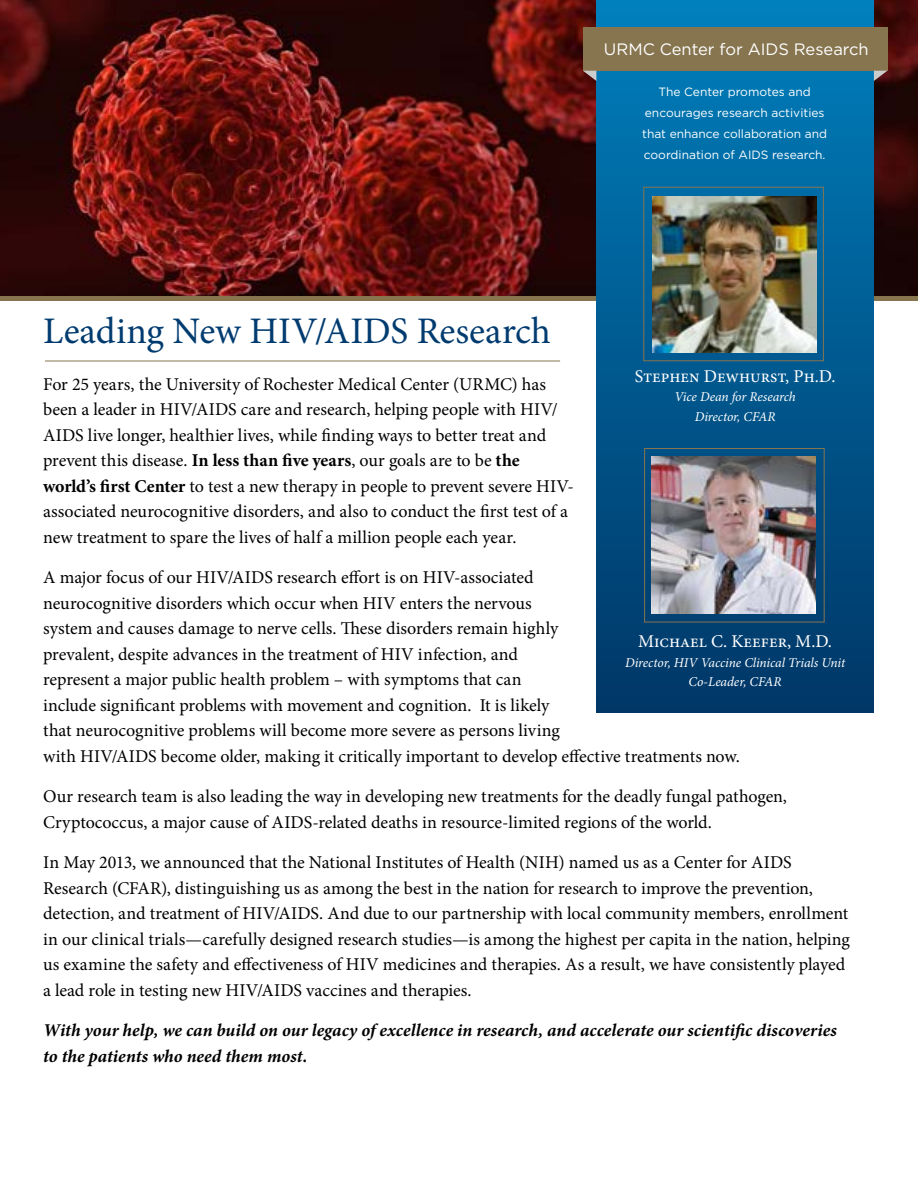
<style>
.page{position:relative;width:918px;height:1188px;background:#fff}
.page>*{position:absolute;margin:0;border:0;box-sizing:border-box;transform-origin:0 0}
.t1{font:37.5px "Minion Pro";letter-spacing:.005em;color:#003b70}
.t2{font:18px/25.5px "Minion Pro";letter-spacing:-.01em;color:#000}
.t3{font:italic 700 18px/25.5px "Minion Pro";color:#000}
.t4{font:18px "Minion Pro";color:#fff}
.t5{font:16.5px "Gotham";color:#fff}
.t6{font:italic 13.5px/19.5px "Minion Pro";letter-spacing:-.005em;color:#fff;text-align:center}
.t7{font:12px/21px "Gotham";color:#fff;text-align:center}
.s1{font-weight:700}
</style>
<div class="page">
<img style="left:0;top:0;width:918px;height:296px">
<div style="left:0;top:296px;width:918px;height:5px;background:#86754f"></div>
<hr style="left:45px;top:361px;width:515px;height:1px;background:#86754f">
<div style="left:596px;top:0;width:278px;height:712px;background:linear-gradient(to bottom,#017fbc,#023766)"></div>
<div style="left:583px;top:27px;width:304px;height:44px;background:#86754f"></div>
<svg style="left:874px;top:71px;width:13px;height:10px"></svg>
<svg style="left:583px;top:71px;width:13px;height:10px"></svg>
<img style="left:652px;top:456px;width:163px;height:157px">
<div style="left:644px;top:448px;width:180px;height:174px;border:1px solid #86754f"></div>
<img style="left:652px;top:196px;width:164px;height:157px">
<div style="left:643px;top:187px;width:181px;height:174px;border:1px solid #86754f"></div>
<p class="t5" style="left:604px;top:38px;width:266px">URMC Center for AIDS Research</p>
<p class="t7" style="left:642px;top:81px;width:187px">The Center promotes and encourages research activities that enhance collaboration and coordination of AIDS research.</p>
<h1 class="t1" style="left:43px;top:306px;width:509px">Leading New HIV/AIDS Research</h1>
<p class="t4" style="left:635px;top:364px;width:202px">Stephen Dewhurst, Ph.D.</p>
<p class="t6" style="left:675px;top:387px;width:123px">Vice Dean for Research<br>Director, CFAR</p>
<p class="t2" style="left:43px;top:371px;width:532px">For 25 years, the University of Rochester Medical Center (URMC) has been a leader in HIV/AIDS care and research, helping people with HIV/ AIDS live longer, healthier lives, while finding ways to better treat and prevent this disease. <span class="s1">In less than five years</span>, our goals are to be <span class="s1">the world’s first Center</span> to test a new therapy in people to prevent severe HIV&shy;associated neurocognitive disorders, and also to conduct the first test of a new treatment to spare the lives of half a million people each year.</p>
<p class="t2" style="left:43px;top:565px;width:698px">A major focus of our HIV/AIDS research effort is on HIV-associated<br>neurocognitive disorders which occur when HIV enters the nervous<br>system and causes damage to nerve cells. These disorders remain highly<br>prevalent, despite advances in the treatment of HIV infection, and<br>represent a major public health problem – with symptoms that can<br>include significant problems with movement and cognition. It is likely<br>that neurocognitive problems will become more severe as persons living<br>with HIV/AIDS become older, making it critically important to develop effective treatments now.</p>
<p class="t2" style="left:43px;top:784px;width:745px">Our research team is also leading the way in developing new treatments for the deadly fungal pathogen,<br>Cryptococcus, a major cause of AIDS-related deaths in resource-limited regions of the world.</p>
<p class="t2" style="left:43px;top:850px;width:808px">In May 2013, we announced that the National Institutes of Health (NIH) named us as a Center for AIDS Research (CFAR), distinguishing us as among the best in the nation for research to improve the prevention, detection, and treatment of HIV/AIDS. And due to our partnership with local community members, enrollment in our clinical trials—carefully designed research studies—is among the highest per capita in the nation, helping us examine the safety and effectiveness of HIV medicines and therapies. As a result, we have consistently played a lead role in testing new HIV/AIDS vaccines and therapies.</p>
<p class="t3" style="left:43px;top:1018px;width:795px">With your help, we can build on our legacy of excellence in research, and accelerate our scientific discoveries to the patients who need them most.</p>
<p class="t4" style="left:638px;top:629px;width:195px">Michael C. Keefer, M.D.</p>
<p class="t6" style="left:625px;top:653px;width:222px">Director, HIV Vaccine Clinical Trials Unit<br>Co-Leader, CFAR</p>
</div>
